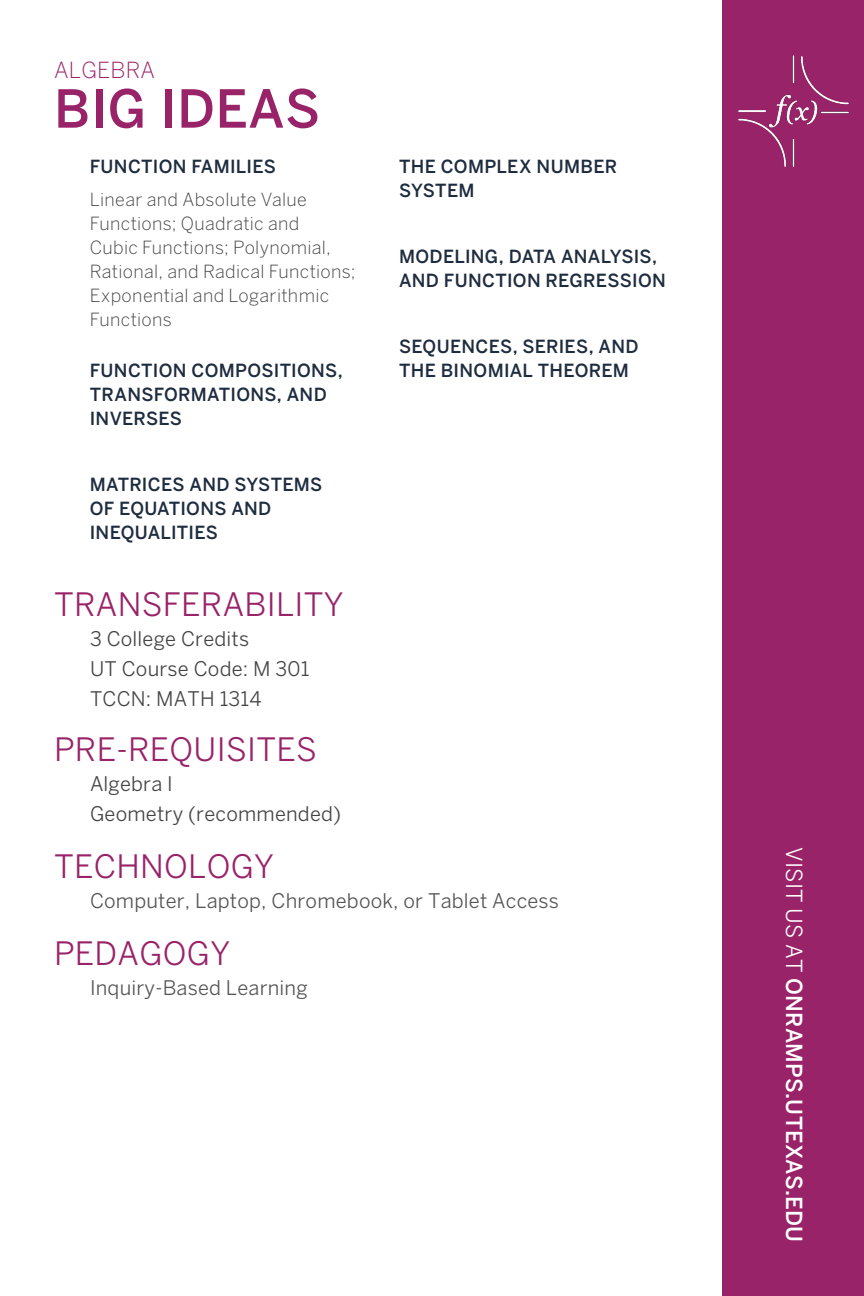
<style>
.page{position:relative;width:864px;height:1296px;background:#fff}
.page>*{position:absolute;margin:0;border:0;box-sizing:border-box;transform-origin:0 0}
.t1{font:500 52px "Benton Sans";letter-spacing:.01em;color:#992368}
.body_copy{font:32px "Benton Sans";letter-spacing:.01em;color:#992368}
.t2{font:500 22px "Benton Sans";letter-spacing:.01em;color:#fff}
.t3{font:300 22px "Benton Sans";letter-spacing:.01em;color:#992368}
.body_copy-2{font:20px "Benton Sans";letter-spacing:.01em;color:#444}
.body_copy-3{font:20px "Benton Sans";letter-spacing:.01em;color:#555}
.big_idea_title{font:500 18px/24px "Benton Sans";letter-spacing:.015em;color:#1e2c3f}
.big_idea_details{font:300 18px/24px "Benton Sans";letter-spacing:.02em;color:#444}
.s1{font-weight:400}
</style>
<div class="page">
<div style="left:723px;top:0;width:141px;height:1296px;background:#992368"></div>
<img style="left:738px;top:56px;width:110px;height:110px">
<p class="t3" style="left:54px;top:57px;width:103px">ALGEBRA</p>
<p class="t1" style="left:54px;top:78px;width:268px">BIG IDEAS</p>
<p class="big_idea_title" style="left:90px;top:154px;width:188px">FUNCTION FAMILIES</p>
<p class="big_idea_details" style="left:90px;top:187px;width:267px">Linear and Absolute Value<br>Functions; Quadratic and<br>Cubic Functions; Polynomial,<br>Rational, and Radical Functions;<br>Exponential and Logarithmic<br>Functions</p>
<p class="big_idea_title" style="left:90px;top:358px;width:254px">FUNCTION COMPOSITIONS,<br>TRANSFORMATIONS, AND<br>INVERSES</p>
<p class="big_idea_title" style="left:90px;top:472px;width:234px">MATRICES AND SYSTEMS<br>OF EQUATIONS AND<br>INEQUALITIES</p>
<p class="big_idea_title" style="left:399px;top:154px;width:220px">THE COMPLEX NUMBER<br>SYSTEM</p>
<p class="big_idea_title" style="left:399px;top:244px;width:268px">MODELING, DATA ANALYSIS,<br>AND FUNCTION REGRESSION</p>
<p class="big_idea_title" style="left:399px;top:334px;width:241px">SEQUENCES, SERIES, AND<br>THE BINOMIAL THEOREM</p>
<p class="body_copy" style="left:54px;top:586px;width:291px">TRANSFERABILITY</p>
<p class="body_copy-2" style="left:90px;top:627px;width:161px">3 College Credits</p>
<p class="body_copy-2" style="left:90px;top:657px;width:221px">UT Course Code: M 301</p>
<p class="body_copy-2" style="left:90px;top:687px;width:173px">TCCN: MATH 1314</p>
<p class="body_copy" style="left:54px;top:731px;width:264px">PRE-REQUISITES</p>
<p class="body_copy-2" style="left:90px;top:772px;width:84px">Algebra I</p>
<p class="body_copy-2" style="left:90px;top:802px;width:253px">Geometry (recommended)</p>
<p class="body_copy" style="left:54px;top:848px;width:222px">TECHNOLOGY</p>
<p class="body_copy-3" style="left:90px;top:889px;width:471px">Computer, Laptop, Chromebook, or Tablet Access</p>
<p class="body_copy" style="left:54px;top:935px;width:178px">PEDAGOGY</p>
<p class="body_copy-3" style="left:90px;top:976px;width:219px">Inquiry-Based Learning</p>
<p class="t2" style="left:807px;top:847px;width:396px;rotate:90deg"><span class="s1">VISIT US AT</span> ONRAMPS.UTEXAS.EDU</p>
</div>
